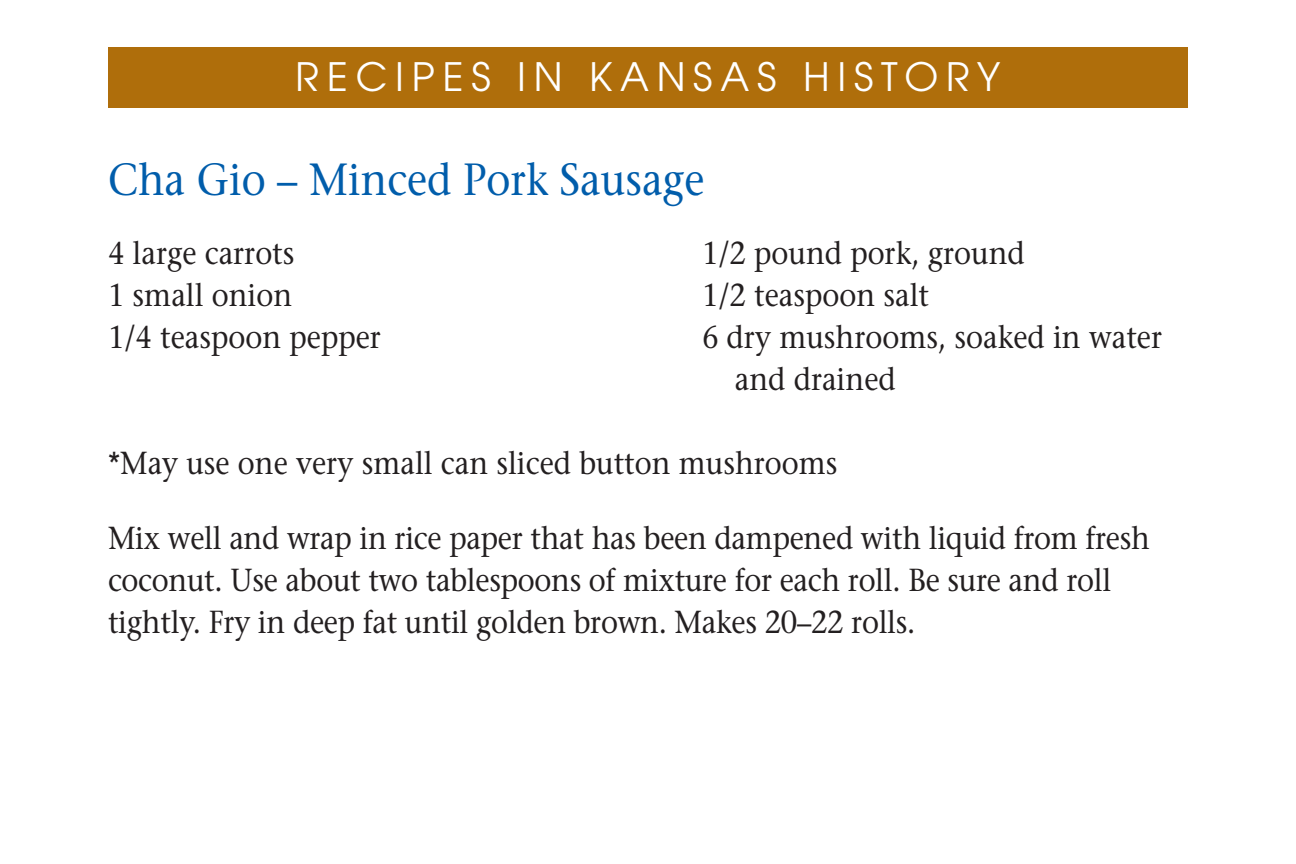
<style>
.page{position:relative;width:1296px;height:864px;background:#fff}
.page>*{position:absolute;margin:0;border:0;box-sizing:border-box;transform-origin:0 0}
.t1{font:45px "Stone Serif";color:#015dab;scale:.9 1}
.t2{font:39px "Avant Garde";letter-spacing:.2em;color:#fff}
.t3{font:31.8px/42px "Stone Serif";letter-spacing:-.01em;color:#231f20;scale:.9 1}
</style>
<div class="page">
<div style="left:108px;top:48px;width:1080px;height:60px;background:#af6e0b"></div>
<p class="t2" style="left:296px;top:54px;width:706px">RECIPES IN KANSAS HISTORY</p>
<h1 class="t1" style="left:108px;top:151px;width:664px">Cha Gio – Minced Pork Sausage</h1>
<p class="t3" style="left:108px;top:231px;width:209px">4 large carrots</p>
<p class="t3" style="left:702px;top:231px;width:360px">1/2 pound pork, ground</p>
<p class="t3" style="left:108px;top:273px;width:206px">1 small onion</p>
<p class="t3" style="left:702px;top:273px;width:254px">1/2 teaspoon salt</p>
<p class="t3" style="left:108px;top:315px;width:305px">1/4 teaspoon pepper</p>
<p class="t3" style="left:735px;top:315px;width:476px;text-indent:-33px">6 dry mushrooms, soaked in water and drained</p>
<p class="t3" style="left:108px;top:441px;width:812px">*May use one very small can sliced button mushrooms</p>
<p class="t3" style="left:108px;top:516px;width:1159px">Mix well and wrap in rice paper that has been dampened with liquid from fresh coconut. Use about two tablespoons of mixture for each roll. Be sure and roll tightly. Fry in deep fat until golden brown. Makes 20–22 rolls.</p>
</div>
